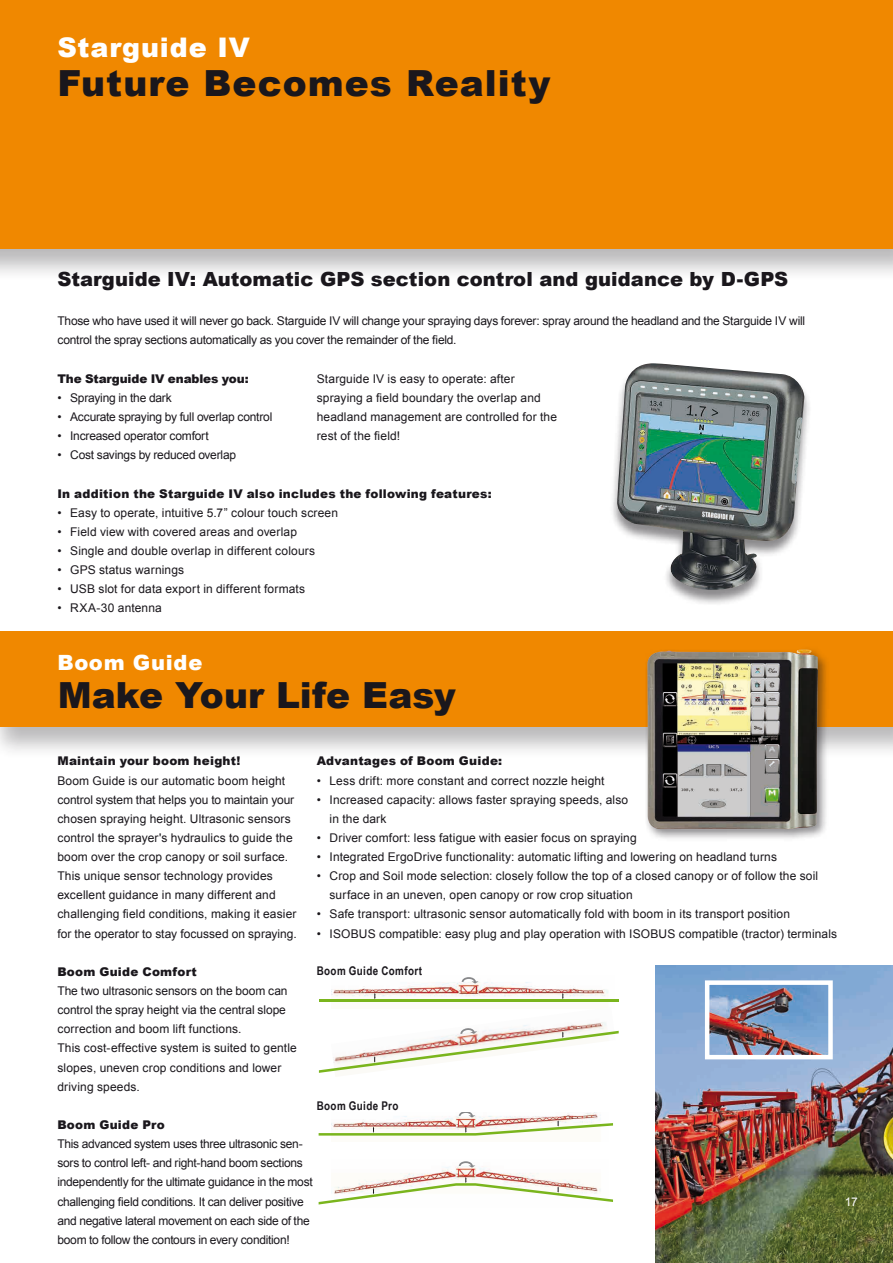
<style>
.page{position:relative;width:893px;height:1263px;background:#fff}
.page>*{position:absolute;margin:0;border:0;box-sizing:border-box;transform-origin:0 0}
.t1{font:900 36px "Arial";letter-spacing:.02em;color:#1a171c}
.t2{font:900 36px "Arial";color:#1a171c}
.t3{font:900 27px "Arial";letter-spacing:.03em;color:#fff}
.t4{font:900 21px "Arial";letter-spacing:.035em;color:#fff}
.t5{font:900 19.5px "Arial";letter-spacing:.005em;color:#1a171c}
.t6{font:12px/19.2px "Arial";letter-spacing:.01em;color:#1a171c}
.t7{font:12px/19.2px "Arial";letter-spacing:-.02em;color:#1a171c}
.t8{font:12px/19.2px "Arial";letter-spacing:-.025em;color:#1a171c}
.t9{font:900 12px "Arial";letter-spacing:.02em;color:#1a171c}
.t10{font:700 12px "Arial Narrow";letter-spacing:.03em;color:#1a171c}
.t11{font:900 12px "Arial";letter-spacing:-.01em;color:#1a171c}
.t12{font:12px "Arial";color:#fff}
</style>
<div class="page">
<img style="left:655px;top:966px;width:238px;height:297px">
<div style="left:0;top:0;width:893px;height:282px;background:#1a171c;opacity:.3"></div>
<div style="left:0;top:0;width:893px;height:249px;background:#f08800"></div>
<div style="left:0;top:629px;width:893px;height:131px;background:#1a171c;opacity:.3"></div>
<div style="left:0;top:631px;width:893px;height:96px;background:#f08800"></div>
<div style="left:645px;top:645px;width:185px;height:196px;background:#1a171c;opacity:.5"></div>
<img style="left:646px;top:649px;width:172px;height:181px">
<img style="left:331px;top:981px;width:277px;height:47px">
<hr style="left:319px;top:999px;width:300px;height:3px;background:#7ab51d">
<svg style="left:374px;top:993px;width:2px;height:6px"></svg>
<svg style="left:562px;top:993px;width:2px;height:6px"></svg>
<svg style="left:462px;top:977px;width:16px;height:6px"></svg>
<svg style="left:319px;top:1028px;width:300px;height:45px"></svg>
<img style="left:405px;top:1165px;width:129px;height:12px">
<img style="left:331px;top:1135px;width:153px;height:1px">
<svg style="left:459px;top:1161px;width:16px;height:7px"></svg>
<img style="left:319px;top:1112px;width:294px;height:23px">
<svg style="left:319px;top:1177px;width:294px;height:27px"></svg>
<img style="left:710px;top:985px;width:118px;height:69px">
<div style="left:705px;top:980px;width:128px;height:79px;border:4px solid #fff"></div>
<div style="left:609px;top:364px;width:203px;height:243px;background:#1a171c;opacity:.5"></div>
<img style="left:617px;top:363px;width:188px;height:229px">
<h2 class="t3" style="left:57px;top:28px;width:194px">Starguide IV</h2>
<h1 class="t1" style="left:57px;top:57px;width:494px">Future Becomes Reality</h1>
<h3 class="t5" style="left:57px;top:265px;width:732px">Starguide IV: Automatic GPS section control and guidance by D-GPS</h3>
<p class="t7" style="left:57px;top:312px;width:749px">Those who have used it will never go back. Starguide IV will change your spraying days forever: spray around the headland and the Starguide IV will control the spray sections automatically as you cover the remainder of the field.</p>
<p class="t11" style="left:57px;top:370px;width:193px">The Starguide IV enables you:</p>
<p class="t7" style="left:57px;top:388px;width:116px">• Spraying in the dark</p>
<p class="t7" style="left:57px;top:407px;width:216px">• Accurate spraying by full overlap control</p>
<p class="t7" style="left:57px;top:426px;width:153px">• Increased operator comfort</p>
<p class="t7" style="left:57px;top:445px;width:180px">• Cost savings by reduced overlap</p>
<p class="t6" style="left:317px;top:369px;width:242px">Starguide IV is easy to operate: after spraying a field boundary the overlap and headland management are controlled for the rest of the field!</p>
<p class="t9" style="left:57px;top:484px;width:436px">In addition the Starguide IV also includes the following features:</p>
<p class="t6" style="left:57px;top:503px;width:282px">• Easy to operate, intuitive 5.7” colour touch screen</p>
<p class="t6" style="left:57px;top:522px;width:241px">• Field view with covered areas and overlap</p>
<p class="t6" style="left:57px;top:541px;width:259px">• Single and double overlap in different colours</p>
<p class="t6" style="left:57px;top:560px;width:128px">• GPS status warnings</p>
<p class="t6" style="left:57px;top:579px;width:249px">• USB slot for data export in different formats</p>
<p class="t6" style="left:57px;top:599px;width:106px">• RXA-30 antenna</p>
<h3 class="t4" style="left:57px;top:647px;width:146px">Boom Guide</h3>
<h1 class="t2" style="left:58px;top:669px;width:399px">Make Your Life Easy</h1>
<p class="t9" style="left:57px;top:752px;width:185px">Maintain your boom height!</p>
<p class="t6" style="left:57px;top:771px;width:241px">Boom Guide is our automatic boom height control system that helps you to maintain your chosen spraying height. Ultrasonic sensors control the sprayer's hydraulics to guide the boom over the crop canopy or soil surface.<br>This unique sensor technology provides excellent guidance in many different and challenging field conditions, making it easier for the operator to stay focussed on spraying.</p>
<p class="t9" style="left:317px;top:752px;width:187px">Advantages of Boom Guide:</p>
<p class="t6" style="left:317px;top:771px;width:289px">• Less drift: more constant and correct nozzle height</p>
<p class="t6" style="left:330px;top:790px;width:300px;text-indent:-13px">• Increased capacity: allows faster spraying speeds, also in the dark</p>
<p class="t6" style="left:317px;top:828px;width:321px">• Driver comfort: less fatigue with easier focus on spraying</p>
<p class="t6" style="left:317px;top:847px;width:462px">• Integrated ErgoDrive functionality: automatic lifting and lowering on headland turns</p>
<p class="t6" style="left:330px;top:866px;width:490px;text-indent:-13px">• Crop and Soil mode selection: closely follow the top of a closed canopy or of follow the soil surface in an uneven, open canopy or row crop situation</p>
<p class="t6" style="left:317px;top:905px;width:475px">• Safe transport: ultrasonic sensor automatically fold with boom in its transport position</p>
<p class="t6" style="left:317px;top:924px;width:522px">• ISOBUS compatible: easy plug and play operation with ISOBUS compatible (tractor) terminals</p>
<p class="t9" style="left:57px;top:963px;width:141px">Boom Guide Comfort</p>
<p class="t6" style="left:57px;top:981px;width:241px">The two ultrasonic sensors on the boom can control the spray height via the central slope correction and boom lift functions.<br>This cost-effective system is suited to gentle slopes, uneven crop conditions and lower driving speeds.</p>
<p class="t10" style="left:317px;top:962px;width:107px">Boom Guide Comfort</p>
<p class="t10" style="left:317px;top:1097px;width:83px">Boom Guide Pro</p>
<p class="t9" style="left:57px;top:1116px;width:109px">Boom Guide Pro</p>
<p class="t8" style="left:57px;top:1134px;width:257px">This advanced system uses three ultrasonic sen&shy;sors to control left- and right-hand boom sections independently for the ultimate guidance in the most challenging field conditions. It can deliver positive and negative lateral movement on each side of the boom to follow the contours in every condition!</p>
<p class="t12" style="left:845px;top:1193px;width:15px">17</p>
</div>
